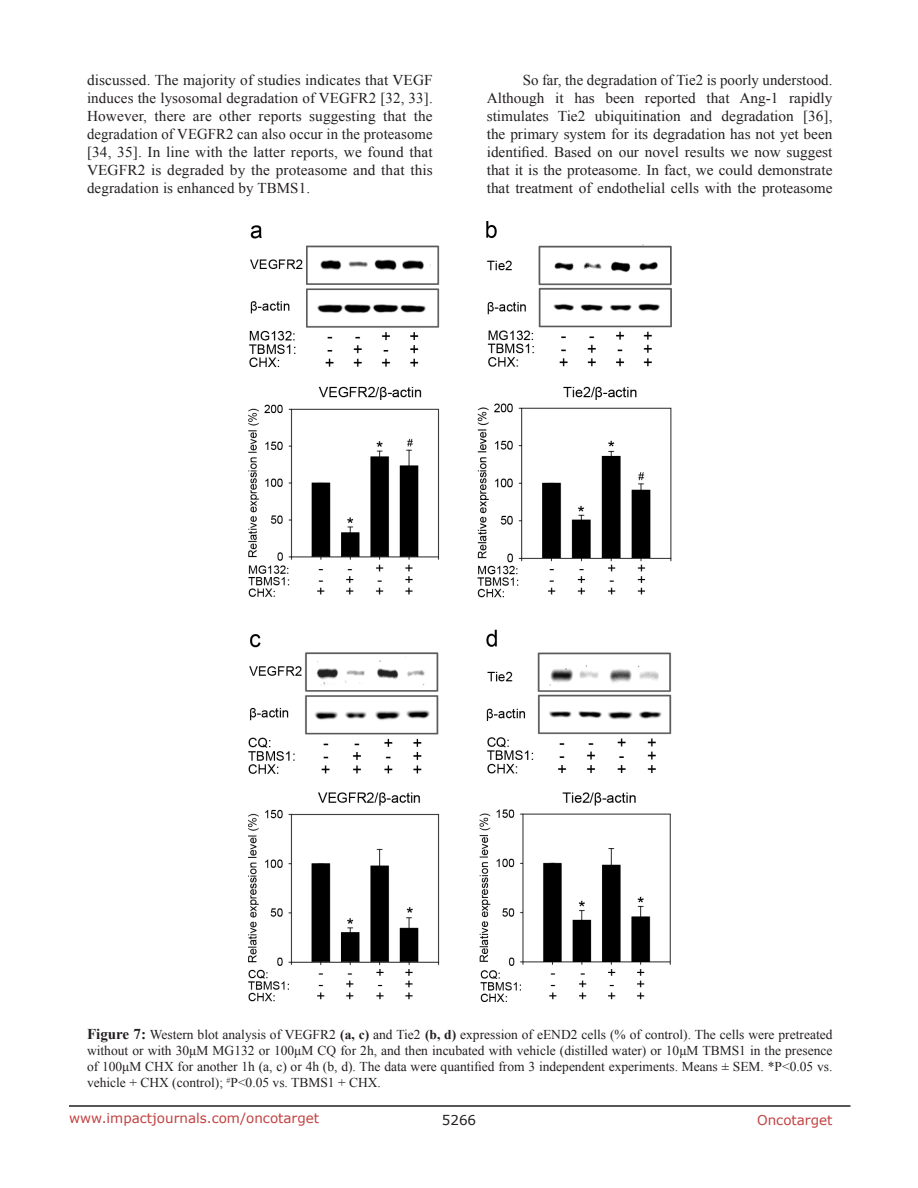
<style>
.page{position:relative;width:918px;height:1188px;background:#fff}
.page>*{position:absolute;margin:0;border:0;box-sizing:border-box;transform-origin:0 0}
.BodyText{font:15px/18px "Times New Roman";letter-spacing:.005em;color:#231f20;text-align:justify}
.figuretext{font:13.5px/16.2px "Times New Roman";color:#231f20;text-align:justify}
.t1{font:13.5px "Verdana";color:#c24141}
.t2{font:13.5px "Verdana";color:#231f20}
.s1{font-weight:700;font-size:15px}
.s2{font-weight:700}
</style>
<div class="page">
<hr style="left:69px;top:1105px;width:781px;height:2px;background:#231f20">
<img style="left:248px;top:222px;width:423px;height:779px">
<p class="BodyText" style="left:87px;top:71px;width:347px">discussed. The majority of studies indicates that VEGF induces the lysosomal degradation of VEGFR2 [32, 33].<br>However, there are other reports suggesting that the degradation of VEGFR2 can also occur in the proteasome [34, 35]. In line with the latter reports, we found that VEGFR2 is degraded by the proteasome and that this degradation is enhanced by TBMS1.</p>
<p class="BodyText" style="left:487px;top:71px;width:347px;text-indent:36px">So far, the degradation of Tie2 is poorly understood.<br>Although it has been reported that Ang-1 rapidly stimulates Tie2 ubiquitination and degradation [36], the primary system for its degradation has not yet been identified. Based on our novel results we now suggest that it is the proteasome. In fact, we could demonstrate that treatment of endothelial cells with the proteasome</p>
<p class="figuretext" style="left:87px;top:1026px;width:747px"><span class="s1">Figure 7:</span> Western blot analysis of VEGFR2 <span class="s2">(a, c)</span> and Tie2 <span class="s2">(b, d)</span> expression of eEND2 cells (% of control). The cells were pretreated without or with 30μM MG132 or 100μM CQ for 2h, and then incubated with vehicle (distilled water) or 10μM TBMS1 in the presence of 100μM CHX for another 1h (a, c) or 4h (b, d). The data were quantified from 3 independent experiments. Means ± SEM. *P&lt;0.05 vs. vehicle + CHX (control); <sup>#</sup>P&lt;0.05 vs. TBMS1 + CHX.</p>
<p class="t1" style="left:69px;top:1109px;width:252px">www.impactjournals.com/oncotarget</p>
<p class="t2" style="left:442px;top:1111px;width:36px">5266</p>
<p class="t1" style="left:757px;top:1111px;width:77px">Oncotarget</p>
</div>
